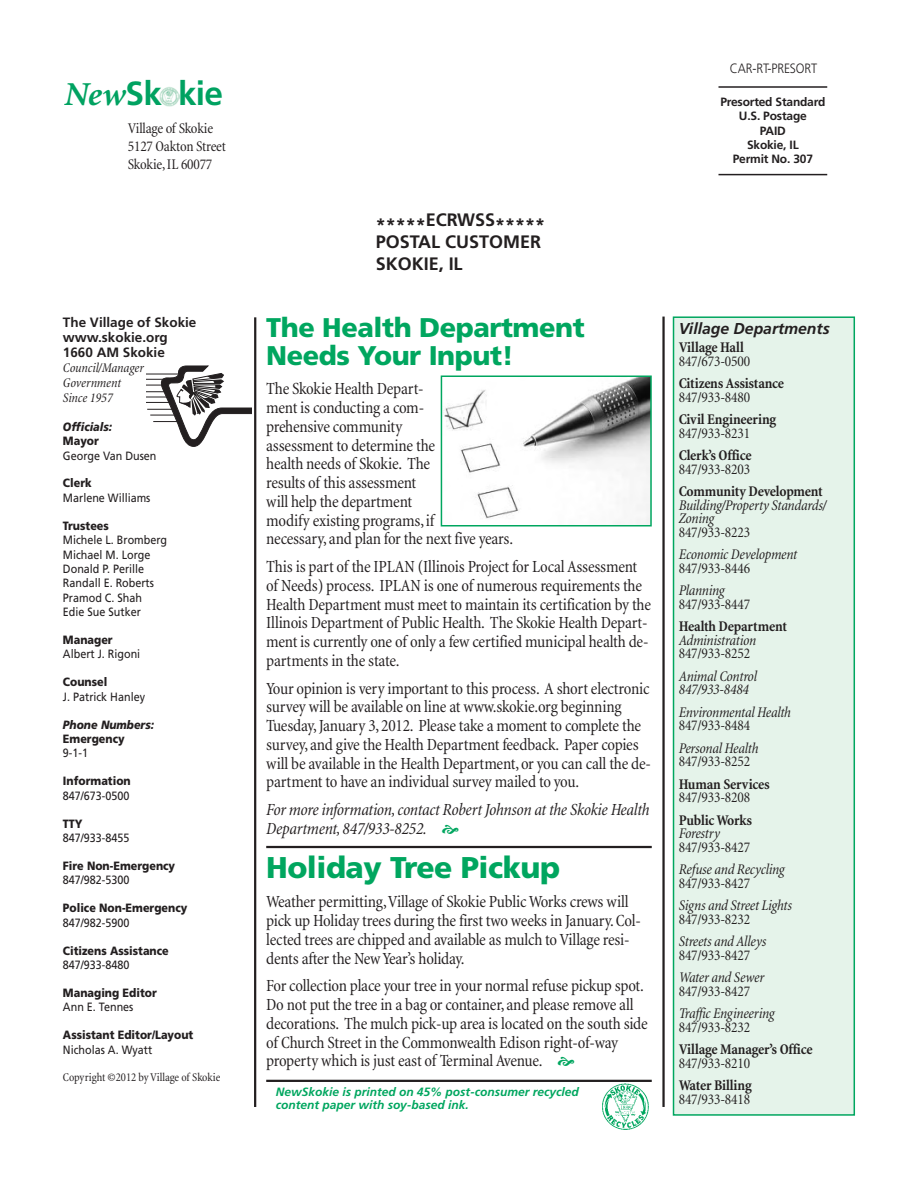
<style>
.page{position:relative;width:918px;height:1188px;background:#fff}
.page>*{position:absolute;margin:0;border:0;box-sizing:border-box;transform-origin:0 0}
.t1{font:700 33.45px "Frutiger";color:#00a261}
.t2{font:900 30px "Frutiger";letter-spacing:-.015em;color:#00a65f}
.t3{font:900 27px/28.5px "Frutiger";letter-spacing:-.015em;color:#00a65f}
.t4{font:700 18px/17.1px "Frutiger";color:#231f20}
.t5{font:condensed 17.25px/18.8px "Minion";letter-spacing:-.015em;color:#231f20}
.t6{font:italic condensed 17.25px/18.8px "Minion";letter-spacing:-.015em;color:#231f20}
.t7{font:italic 700 15.75px "Frutiger";color:#231f20}
.t8{font:condensed 15px/18px "Minion";letter-spacing:-.01em;color:#231f20}
.t9{font:italic condensed 15px/13.5px "Minion";letter-spacing:-.02em;color:#231f20}
.t10{font:700 condensed 15px "Minion";letter-spacing:-.015em;color:#231f20}
.t11{font:700 13.5px/15px "Frutiger";color:#231f20}
.t12{font:italic condensed 13.5px/15px "Minion";letter-spacing:-.01em;color:#231f20}
.t13{font:300 13.5px "Frutiger";letter-spacing:-.01em;color:#231f20;scale:.9 1}
.t14{font:12px/14.4px "Frutiger";color:#231f20;scale:.9 1}
.t15{font:900 12px "Frutiger";color:#231f20;scale:.9 1}
.t16{font:italic 700 12px/13.5px "Frutiger";color:#00a65f}
.t17{font:700 12px/14.4px "Frutiger";letter-spacing:-.015em;color:#231f20;text-align:center}
.t18{font:condensed 12px "Minion";letter-spacing:-.005em;color:#231f20}
.t19{font:italic 900 12px "Frutiger";color:#231f20;scale:.9 1}
.s1{font-family:"Minion";font-style:italic}
</style>
<div class="page">
<svg style="left:147px;top:366px;width:105px;height:81px"></svg>
<hr style="left:254px;top:317px;width:2px;height:790px;background:#231f20">
<hr style="left:718px;top:86px;width:109px;height:2px;background:#231f20">
<hr style="left:718px;top:174px;width:109px;height:1px;background:#231f20">
<img style="left:159px;top:87px;width:21px;height:19px">
<div style="left:674px;top:318px;width:180px;height:796px;background:#e5f3ea"></div>
<div style="left:673px;top:316px;width:182px;height:800px;border:2px solid #00a65f"></div>
<hr style="left:662px;top:317px;width:3px;height:790px;background:#231f20">
<img style="left:602px;top:1083px;width:47px;height:47px">
<hr style="left:266px;top:846px;width:386px;height:2px;background:#231f20">
<hr style="left:266px;top:1080px;width:386px;height:2px;background:#231f20">
<img style="left:444px;top:378px;width:205px;height:145px">
<div style="left:441px;top:375px;width:211px;height:151px;border:2px solid #00a65f"></div>
<h1 class="t1" style="left:65px;top:80px;width:160px"><span class="s1">New</span>Sk kie</h1>
<p class="t8" style="left:128px;top:120px;width:100px">Village of Skokie<br>5127 Oakton Street<br>Skokie, IL 60077</p>
<p class="t11" style="left:63px;top:315px;width:135px">The Village of Skokie www.skokie.org<br>1660 AM Skokie</p>
<p class="t12" style="left:63px;top:361px;width:82px">Council/Manager<br>Government<br>Since 1957</p>
<p class="t19" style="left:63px;top:422px;width:56px">Officials:</p>
<p class="t15" style="left:63px;top:436px;width:41px">Mayor</p>
<p class="t14" style="left:63px;top:449px;width:105px">George Van Dusen</p>
<p class="t15" style="left:63px;top:478px;width:33px">Clerk</p>
<p class="t14" style="left:63px;top:491px;width:99px">Marlene Williams</p>
<p class="t15" style="left:63px;top:521px;width:53px">Trustees</p>
<p class="t14" style="left:63px;top:534px;width:117px">Michele L. Bromberg<br>Michael M. Lorge<br>Donald P. Perille<br>Randall E. Roberts<br>Pramod C. Shah<br>Edie Sue Sutker</p>
<p class="t15" style="left:63px;top:635px;width:57px">Manager</p>
<p class="t14" style="left:63px;top:648px;width:87px">Albert J. Rigoni</p>
<p class="t15" style="left:63px;top:677px;width:51px">Counsel</p>
<p class="t14" style="left:63px;top:690px;width:93px">J. Patrick Hanley</p>
<p class="t19" style="left:63px;top:720px;width:103px">Phone Numbers:</p>
<p class="t15" style="left:63px;top:734px;width:70px">Emergency</p>
<p class="t14" style="left:63px;top:747px;width:29px">9-1-1</p>
<p class="t15" style="left:63px;top:776px;width:77px">Information</p>
<p class="t14" style="left:63px;top:789px;width:75px">847/673-0500</p>
<p class="t15" style="left:63px;top:819px;width:23px">TTY</p>
<p class="t14" style="left:63px;top:832px;width:75px">847/933-8455</p>
<p class="t15" style="left:63px;top:861px;width:126px">Fire Non-Emergency</p>
<p class="t14" style="left:63px;top:874px;width:75px">847/982-5300</p>
<p class="t15" style="left:63px;top:903px;width:140px">Police Non-Emergency</p>
<p class="t14" style="left:63px;top:916px;width:75px">847/982-5900</p>
<p class="t15" style="left:63px;top:946px;width:119px">Citizens Assistance</p>
<p class="t14" style="left:63px;top:958px;width:75px">847/933-8480</p>
<p class="t15" style="left:63px;top:988px;width:106px">Managing Editor</p>
<p class="t14" style="left:63px;top:1001px;width:80px">Ann E. Tennes</p>
<p class="t15" style="left:63px;top:1030px;width:146px">Assistant Editor/Layout</p>
<p class="t14" style="left:63px;top:1043px;width:101px">Nicholas A. Wyatt</p>
<p class="t18" style="left:63px;top:1073px;width:159px">Copyright ©2012 by Village of Skokie</p>
<p class="t4" style="left:376px;top:218px;width:171px">*****ECRWSS*****<br>POSTAL CUSTOMER</p>
<p class="t4" style="left:376px;top:256px;width:88px">SKOKIE, IL</p>
<h3 class="t3" style="left:266px;top:315px;width:320px">The Health Department<br>Needs Your Input!</h3>
<p class="t5" style="left:266px;top:381px;width:249px">The Skokie Health Depart-<br>ment is conducting a com-<br>prehensive community<br>assessment to determine the<br>health needs of Skokie. The<br>results of this assessment<br>will help the department<br>modify existing programs, if<br>necessary, and plan for the next five years.</p>
<p class="t5" style="left:266px;top:559px;width:386px">This is part of the IPLAN (Illinois Project for Local Assessment of Needs) process. IPLAN is one of numerous requirements the Health Department must meet to maintain its certification by the Illinois Department of Public Health. The Skokie Health Depart&shy;ment is currently one of only a few certified municipal health de&shy;partments in the state.</p>
<p class="t5" style="left:266px;top:680px;width:386px">Your opinion is very important to this process. A short electronic survey will be available on line at www.skokie.org beginning Tuesday, January 3, 2012. Please take a moment to complete the survey, and give the Health Department feedback. Paper copies will be available in the Health Department, or you can call the de&shy;partment to have an individual survey mailed to you.</p>
<p class="t6" style="left:266px;top:802px;width:385px">For more information, contact Robert Johnson at the Skokie Health<br>Department, 847/933-8252.</p>
<h2 class="t2" style="left:266px;top:856px;width:295px">Holiday Tree Pickup</h2>
<p class="t5" style="left:266px;top:894px;width:376px">Weather permitting, Village of Skokie Public Works crews will pick up Holiday trees during the first two weeks in January. Col&shy;lected trees are chipped and available as mulch to Village resi&shy;dents after the New Year’s holiday.</p>
<p class="t5" style="left:266px;top:978px;width:383px">For collection place your tree in your normal refuse pickup spot.<br>Do not put the tree in a bag or container, and please remove all decorations. The mulch pick-up area is located on the south side of Church Street in the Commonwealth Edison right-of-way property which is just east of Terminal Avenue.</p>
<p class="t16" style="left:276px;top:1086px;width:304px">NewSkokie is printed on 45% post-consumer recycled content paper with soy-based ink.</p>
<p class="t13" style="left:730px;top:63px;width:99px">CAR-RT-PRESORT</p>
<p class="t17" style="left:720px;top:95px;width:107px">Presorted Standard<br>U.S. Postage<br>PAID<br>Skokie, IL<br>Permit No. 307</p>
<p class="t7" style="left:679px;top:322px;width:152px">Village Departments</p>
<p class="t10" style="left:679px;top:342px;width:67px">Village Hall</p>
<p class="t8" style="left:679px;top:353px;width:73px">847/673-0500</p>
<p class="t10" style="left:679px;top:378px;width:107px">Citizens Assistance</p>
<p class="t8" style="left:679px;top:389px;width:73px">847/933-8480</p>
<p class="t10" style="left:679px;top:414px;width:99px">Civil Engineering</p>
<p class="t8" style="left:679px;top:425px;width:73px">847/933-8231</p>
<p class="t10" style="left:679px;top:450px;width:74px">Clerk’s Office</p>
<p class="t8" style="left:679px;top:461px;width:73px">847/933-8203</p>
<p class="t10" style="left:679px;top:486px;width:145px">Community Development</p>
<p class="t9" style="left:679px;top:500px;width:149px">Building/Property Standards/<br>Zoning</p>
<p class="t8" style="left:679px;top:524px;width:73px">847/933-8223</p>
<p class="t9" style="left:679px;top:549px;width:120px">Economic Development</p>
<p class="t8" style="left:679px;top:560px;width:73px">847/933-8446</p>
<p class="t9" style="left:679px;top:585px;width:47px">Planning</p>
<p class="t8" style="left:679px;top:596px;width:73px">847/933-8447</p>
<p class="t10" style="left:679px;top:621px;width:110px">Health Department</p>
<p class="t9" style="left:679px;top:635px;width:79px">Administration</p>
<p class="t8" style="left:679px;top:646px;width:73px">847/933-8252</p>
<p class="t9" style="left:679px;top:671px;width:80px">Animal Control<br>847/933-8484</p>
<p class="t9" style="left:679px;top:707px;width:114px">Environmental Health</p>
<p class="t8" style="left:679px;top:718px;width:73px">847/933-8484</p>
<p class="t9" style="left:679px;top:743px;width:81px">Personal Health</p>
<p class="t8" style="left:679px;top:754px;width:73px">847/933-8252</p>
<p class="t10" style="left:679px;top:778px;width:93px">Human Services</p>
<p class="t8" style="left:679px;top:790px;width:73px">847/933-8208</p>
<p class="t10" style="left:679px;top:814px;width:75px">Public Works</p>
<p class="t9" style="left:679px;top:828px;width:43px">Forestry</p>
<p class="t8" style="left:679px;top:839px;width:73px">847/933-8427</p>
<p class="t9" style="left:679px;top:864px;width:108px">Refuse and Recycling</p>
<p class="t8" style="left:679px;top:875px;width:73px">847/933-8427</p>
<p class="t9" style="left:679px;top:900px;width:115px">Signs and Street Lights</p>
<p class="t8" style="left:679px;top:911px;width:73px">847/933-8232</p>
<p class="t9" style="left:679px;top:936px;width:89px">Streets and Alleys</p>
<p class="t8" style="left:679px;top:947px;width:73px">847/933-8427</p>
<p class="t9" style="left:679px;top:972px;width:87px">Water and Sewer</p>
<p class="t8" style="left:679px;top:983px;width:73px">847/933-8427</p>
<p class="t9" style="left:679px;top:1008px;width:97px">Traffic Engineering</p>
<p class="t8" style="left:679px;top:1019px;width:73px">847/933-8232</p>
<p class="t10" style="left:679px;top:1044px;width:135px">Village Manager’s Office</p>
<p class="t8" style="left:679px;top:1055px;width:73px">847/933-8210</p>
<p class="t10" style="left:679px;top:1080px;width:74px">Water Billing</p>
<p class="t8" style="left:679px;top:1091px;width:73px">847/933-8418</p>
</div>
